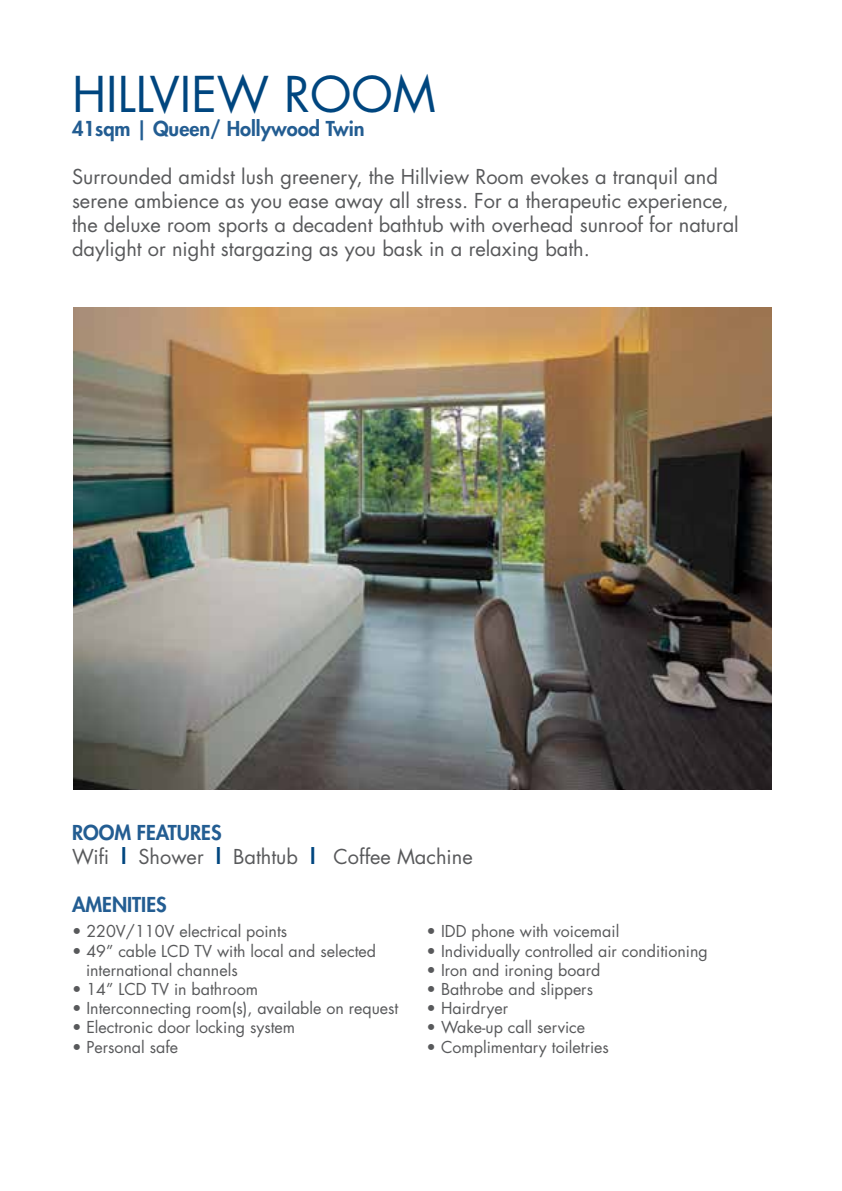
<style>
.page{position:relative;width:842px;height:1191px;background:#fff}
.page>*{position:absolute;margin:0;border:0;box-sizing:border-box;transform-origin:0 0}
.t1{font:48px "Futura Std";color:#00467f}
.t2{font:20px/24px "Futura Std";color:#58595b}
.t3{font:800 20px "Futura Std";color:#235d92}
.t4{font:16px/19.2px "Futura Std";color:#58595b}
.s1{font-weight:800;color:#235d92}
.s2{font-weight:800;color:#00467f}
</style>
<div class="page">
<img style="left:73px;top:308px;width:698px;height:481px">
<h1 class="t1" style="left:72px;top:63px;width:365px">HILLVIEW ROOM</h1>
<p class="t3" style="left:72px;top:116px;width:294px">41sqm | Queen/ Hollywood Twin</p>
<p class="t2" style="left:72px;top:164px;width:668px">Surrounded amidst lush greenery, the Hillview Room evokes a tranquil and serene ambience as you ease away all stress. For a therapeutic experience, the deluxe room sports a decadent bathtub with overhead sunroof for natural daylight or night stargazing as you bask in a relaxing bath.</p>
<p class="t2" style="left:72px;top:820px;width:402px"><span class="s1">ROOM FEATURES<br></span>Wifi <span class="s2">l</span> Shower <span class="s2">l</span> Bathtub <span class="s2">l</span> Coffee Machine</p>
<p class="t3" style="left:72px;top:891px;width:96px">AMENITIES</p>
<p class="t4" style="left:72px;top:922px;width:217px">• 220V/110V electrical points</p>
<p class="t4" style="left:86px;top:941px;width:292px;text-indent:-14px">• 49” cable LCD TV with local and selected international channels</p>
<p class="t4" style="left:72px;top:979px;width:187px">• 14” LCD TV in bathroom</p>
<p class="t4" style="left:72px;top:999px;width:328px">• Interconnecting room(s), available on request</p>
<p class="t4" style="left:72px;top:1018px;width:225px">• Electronic door locking system</p>
<p class="t4" style="left:72px;top:1037px;width:108px">• Personal safe</p>
<p class="t4" style="left:427px;top:922px;width:194px">• IDD phone with voicemail</p>
<p class="t4" style="left:427px;top:941px;width:283px">• Individually controlled air conditioning</p>
<p class="t4" style="left:427px;top:960px;width:175px">• Iron and ironing board</p>
<p class="t4" style="left:427px;top:979px;width:168px">• Bathrobe and slippers</p>
<p class="t4" style="left:427px;top:999px;width:83px">• Hairdryer</p>
<p class="t4" style="left:427px;top:1018px;width:160px">• Wake-up call service</p>
<p class="t4" style="left:427px;top:1037px;width:184px">• Complimentary toiletries</p>
</div>
